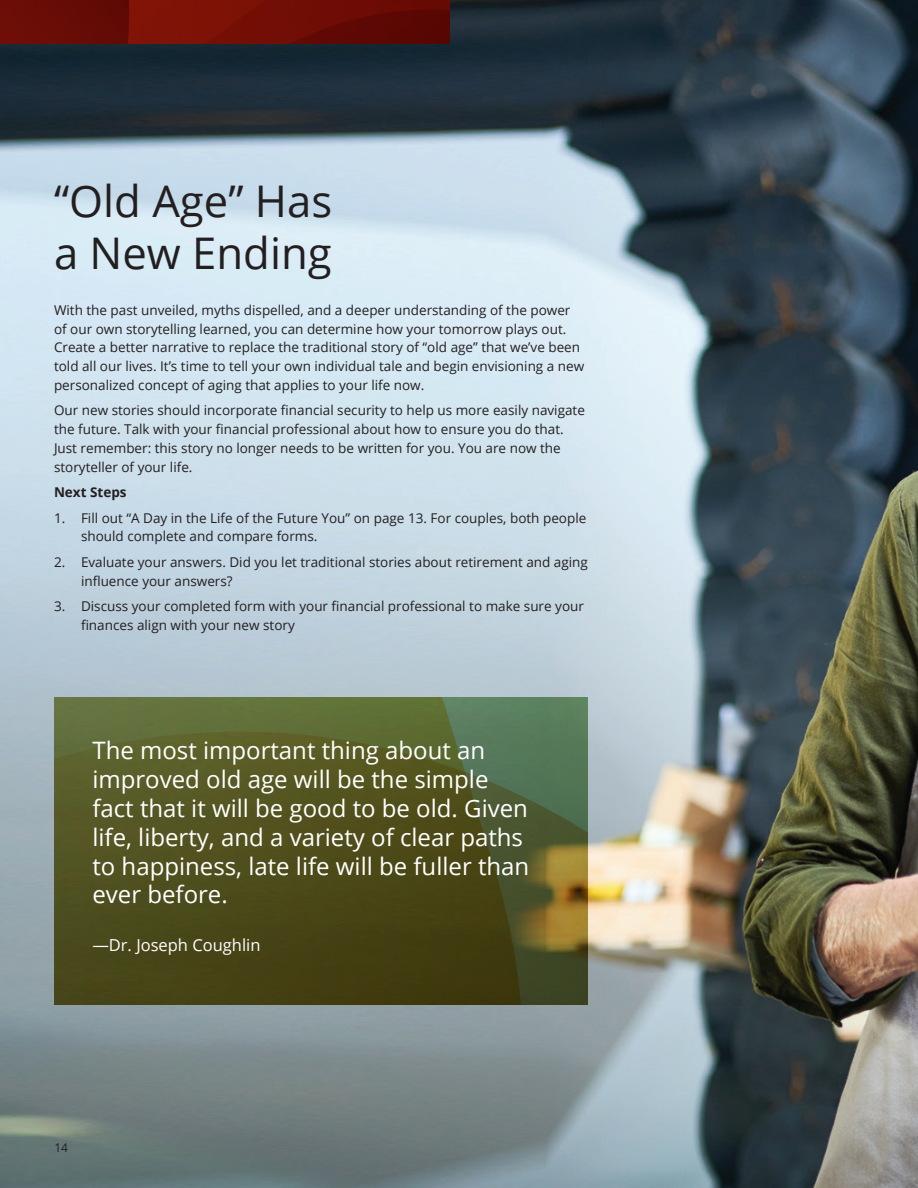
<style>
.page{position:relative;width:918px;height:1188px;background:#fff}
.page>*{position:absolute;margin:0;border:0;box-sizing:border-box;transform-origin:0 0}
.t1{font:43.65px/52.3px "Open Sans";color:#231f20}
.Pull_Quote{font:24px/28.8px "Open Sans";color:#fff}
.Body{font:16.5px "Open Sans";color:#fff}
.Body-2{font:13.5px/18.8px "Open Sans";color:#231f20}
.subhead{font:13.5px/18.8px "Open Sans";color:#231f20}
.subhead-2{font:700 13.5px "Open Sans";color:#231f20}
.Quote_Don{font:12px "Open Sans";color:#231f20}
</style>
<div class="page">
<img style="left:0;top:0;width:918px;height:1188px">
<svg style="left:0;top:0;width:450px;height:43px;background:#6c0d05"></svg>
<svg style="left:54px;top:698px;width:469px;height:34px;background:#617340"></svg>
<svg style="left:54px;top:732px;width:534px;height:272px;background:#4f5121"></svg>
<p class="t1" style="left:54px;top:174px;width:280px">“Old Age” Has a New Ending</p>
<p class="Body-2" style="left:54px;top:300px;width:532px">With the past unveiled, myths dispelled, and a deeper understanding of the power of our own storytelling learned, you can determine how your tomorrow plays out.<br>Create a better narrative to replace the traditional story of “old age” that we’ve been told all our lives. It’s time to tell your own individual tale and begin envisioning a new personalized concept of aging that applies to your life now.</p>
<p class="subhead" style="left:54px;top:401px;width:532px">Our new stories should incorporate financial security to help us more easily navigate the future. Talk with your financial professional about how to ensure you do that.<br>Just remember: this story no longer needs to be written for you. You are now the storyteller of your life.</p>
<p class="subhead-2" style="left:54px;top:483px;width:74px">Next Steps</p>
<p class="Body-2" style="left:81px;top:508px;width:507px;text-indent:-27px">1. Fill out “A Day in the Life of the Future You” on page 13. For couples, both people should complete and compare forms.</p>
<p class="Body-2" style="left:81px;top:552px;width:508px;text-indent:-27px">2. Evaluate your answers. Did you let traditional stories about retirement and aging influence your answers?</p>
<p class="Body-2" style="left:81px;top:596px;width:504px;text-indent:-27px">3. Discuss your completed form with your financial professional to make sure your finances align with your new story</p>
<p class="Pull_Quote" style="left:92px;top:736px;width:438px">The most important thing about an improved old age will be the simple fact that it will be good to be old. Given life, liberty, and a variety of clear paths to happiness, late life will be fuller than ever before.</p>
<p class="Body" style="left:92px;top:934px;width:170px">—Dr. Joseph Coughlin</p>
<p class="Quote_Don" style="left:54px;top:1139px;width:15px">14</p>
</div>
